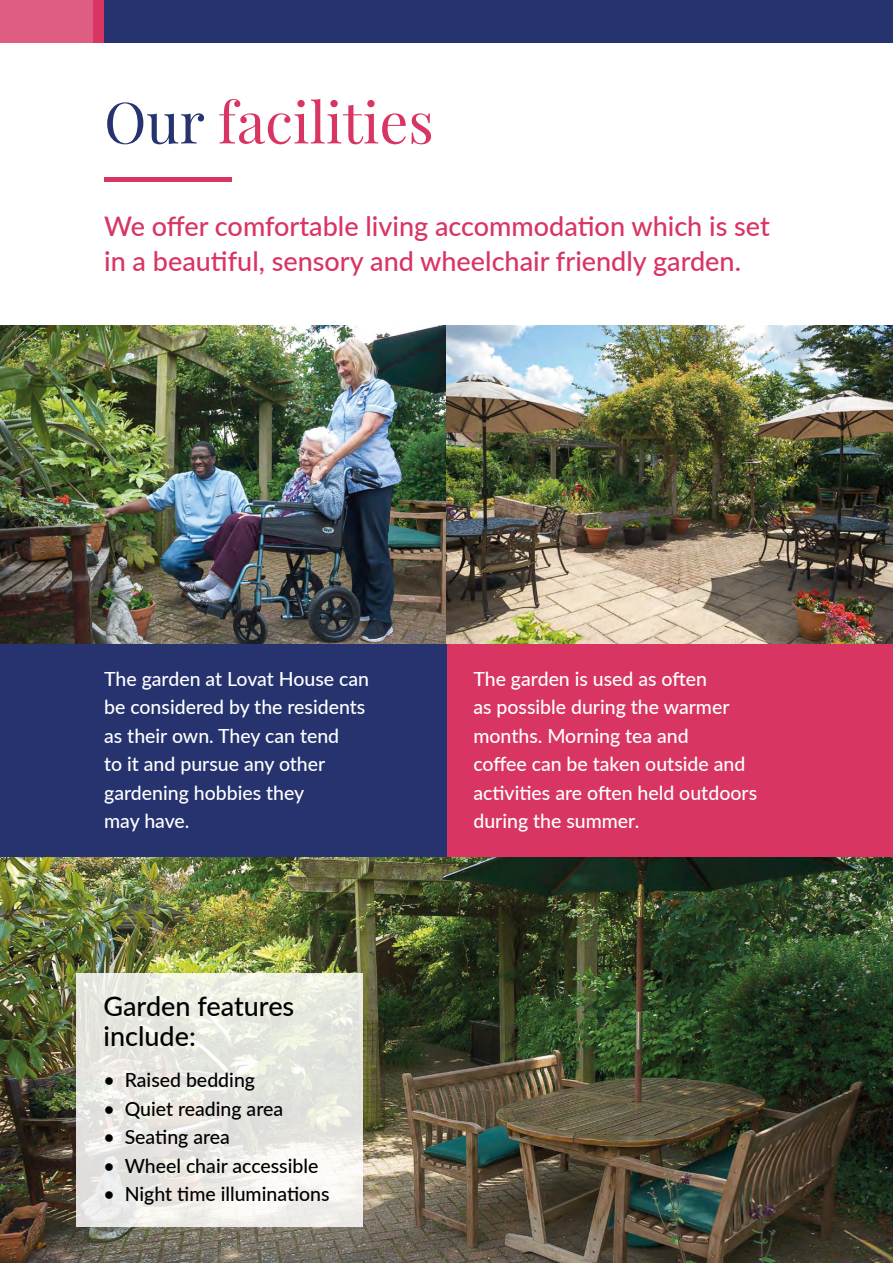
<style>
.page{position:relative;width:893px;height:1263px;background:#fff}
.page>*{position:absolute;margin:0;border:0;box-sizing:border-box;transform-origin:0 0}
.t1{font:57px "Playfair Display";color:#d83563}
.t2{font:500 27px/34.5px "Lato";color:#d83563}
.t3{font:500 27px/30px "Lato";color:#000}
.t4{font:500 19.5px/28.5px "Lato";color:#fff}
.t5{font:500 19.5px "Lato";color:#000}
.s1{color:#26336f}
</style>
<div class="page">
<img style="left:0;top:325px;width:893px;height:319px">
<img style="left:0;top:857px;width:893px;height:406px">
<hr style="left:104px;top:178px;width:128px;height:4px;background:#d83563">
<div style="left:0;top:0;width:94px;height:43px;background:#df5d82"></div>
<div style="left:104px;top:0;width:789px;height:43px;background:#26336f"></div>
<div style="left:94px;top:0;width:10px;height:43px;background:#d83563"></div>
<svg style="left:77px;top:973px;width:286px;height:254px"></svg>
<div style="left:446px;top:644px;width:447px;height:213px;background:#d83563"></div>
<div style="left:0;top:644px;width:446px;height:213px;background:#26336f"></div>
<h1 class="t1" style="left:104px;top:87px;width:331px"><span class="s1">Our</span> facilities</h1>
<h2 class="t2" style="left:104px;top:208px;width:667px">We offer comfortable living accommodation which is set in a beautiful, sensory and wheelchair friendly garden.</h2>
<p class="t4" style="left:104px;top:663px;width:266px">The garden at Lovat House can be considered by the residents as their own. They can tend<br>to it and pursue any other gardening hobbies they<br>may have.</p>
<h2 class="t3" style="left:103px;top:990px;width:192px">Garden features include:</h2>
<p class="t5" style="left:103px;top:1066px;width:153px">• Raised bedding</p>
<p class="t5" style="left:103px;top:1095px;width:181px">• Quiet reading area</p>
<p class="t5" style="left:103px;top:1123px;width:128px">• Seating area</p>
<p class="t5" style="left:103px;top:1152px;width:216px">• Wheel chair accessible</p>
<p class="t5" style="left:103px;top:1180px;width:228px">• Night time illuminations</p>
<p class="t4" style="left:473px;top:663px;width:285px">The garden is used as often<br>as possible during the warmer months. Morning tea and<br>coffee can be taken outside and activities are often held outdoors during the summer.</p>
</div>
